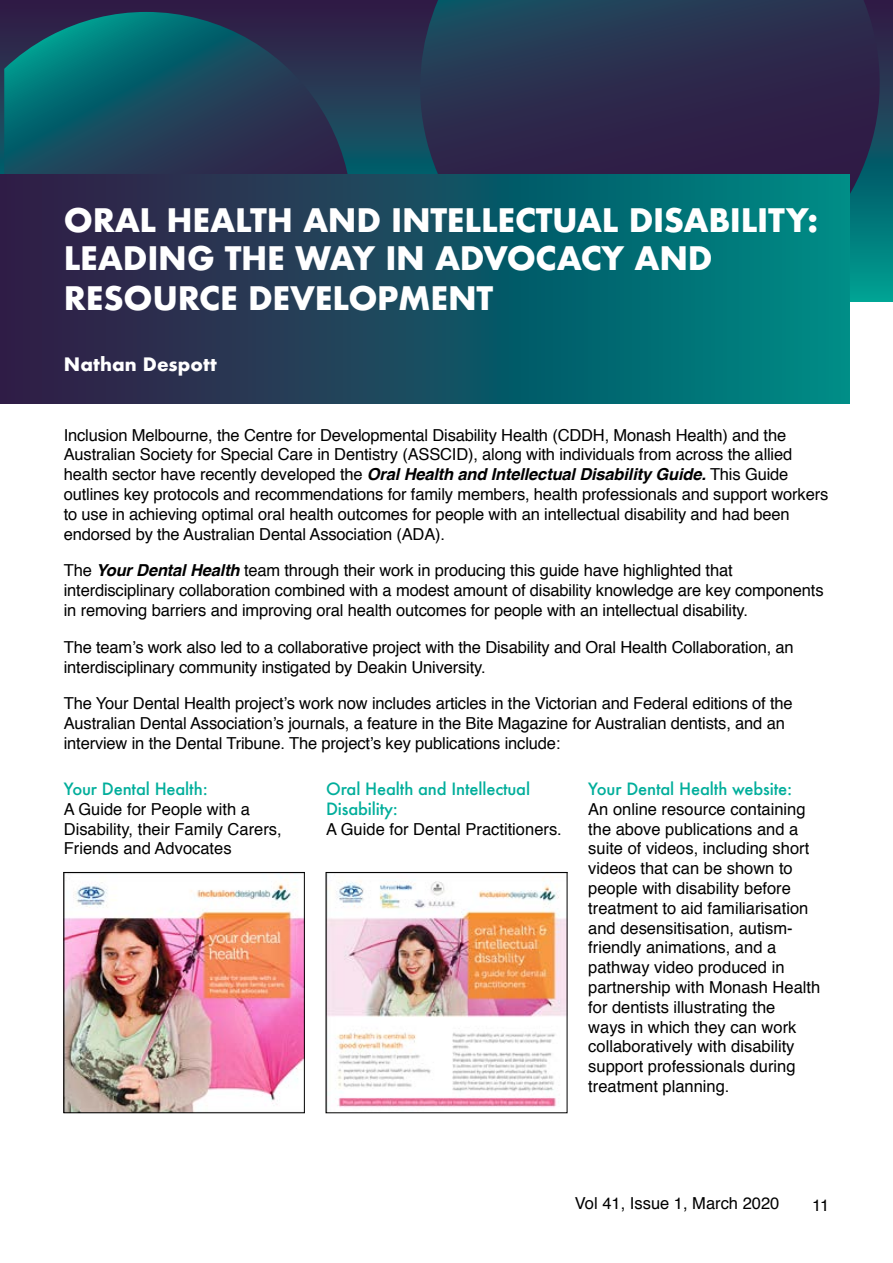
<style>
.page{position:relative;width:893px;height:1263px;background:#fff}
.page>*{position:absolute;margin:0;border:0;box-sizing:border-box;transform-origin:0 0}
.t1{font:700 31.5px/38.7px "Futura";letter-spacing:-.01em;color:#fff}
.t2{font:700 18px "Futura";color:#fff}
.t3{font:16.5px/19.8px "Helvetica";letter-spacing:-.01em;color:#000}
.t4{font:500 16.5px/19.8px "Futura";letter-spacing:-.01em;color:#00ae9b}
.s1{font-weight:700;font-style:italic}
</style>
<div class="page">
<svg style="left:0;top:0;width:415px;height:174px;background:#253151"></svg>
<svg style="left:415px;top:0;width:478px;height:302px;background:#273251"></svg>
<svg style="left:4px;top:12px;width:349px;height:162px;background:#1a495e"></svg>
<div style="left:0;top:174px;width:850px;height:230px;background:linear-gradient(to right,#361841,#008984)"></div>
<img style="left:66px;top:877px;width:237px;height:234px">
<div style="left:64px;top:872px;width:241px;height:241px;border:1px solid #000"></div>
<img style="left:328px;top:879px;width:237px;height:229px">
<h1 class="t1" style="left:64px;top:201px;width:756px">ORAL HEALTH AND INTELLECTUAL DISABILITY:<br>LEADING THE WAY IN ADVOCACY AND<br>RESOURCE DEVELOPMENT</h1>
<p class="t2" style="left:64px;top:351px;width:155px">Nathan Despott</p>
<p class="t3" style="left:64px;top:425px;width:766px">Inclusion Melbourne, the Centre for Developmental Disability Health (CDDH, Monash Health) and the Australian Society for Special Care in Dentistry (ASSCID), along with individuals from across the allied health sector have recently developed the <span class="s1">Oral Health and Intellectual Disability Guide.</span> This Guide outlines key protocols and recommendations for family members, health professionals and support workers to use in achieving optimal oral health outcomes for people with an intellectual disability and had been endorsed by the Australian Dental Association (ADA).</p>
<p class="t3" style="left:64px;top:561px;width:761px">The <span class="s1">Your Dental Health</span> team through their work in producing this guide have highlighted that interdisciplinary collaboration combined with a modest amount of disability knowledge are key components in removing barriers and improving oral health outcomes for people with an intellectual disability.</p>
<p class="t3" style="left:64px;top:637px;width:731px">The team’s work also led to a collaborative project with the Disability and Oral Health Collaboration, an interdisciplinary community instigated by Deakin University.</p>
<p class="t3" style="left:64px;top:694px;width:730px">The Your Dental Health project’s work now includes articles in the Victorian and Federal editions of the<br>Australian Dental Association’s journals, a feature in the Bite Magazine for Australian dentists, and an interview in the Dental Tribune. The project’s key publications include:</p>
<p class="t4" style="left:64px;top:779px;width:146px">Your Dental Health:</p>
<p class="t3" style="left:64px;top:800px;width:219px">A Guide for People with a<br>Disability, their Family Carers,<br>Friends and Advocates</p>
<p class="t4" style="left:326px;top:779px;width:205px">Oral Health and Intellectual<br>Disability:</p>
<p class="t3" style="left:326px;top:819px;width:237px">A Guide for Dental Practitioners.</p>
<p class="t4" style="left:588px;top:779px;width:206px">Your Dental Health website:</p>
<p class="t3" style="left:588px;top:800px;width:234px">An online resource containing the above publications and a suite of videos, including short videos that can be shown to people with disability before treatment to aid familiarisation and desensitisation, autism&shy;friendly animations, and a pathway video produced in partnership with Monash Health for dentists illustrating the<br>ways in which they can work collaboratively with disability support professionals during treatment planning.</p>
<p class="t3" style="left:575px;top:1194px;width:206px">Vol 41, Issue 1, March 2020</p>
<p class="t3" style="left:812px;top:1195px;width:19px">11</p>
</div>
